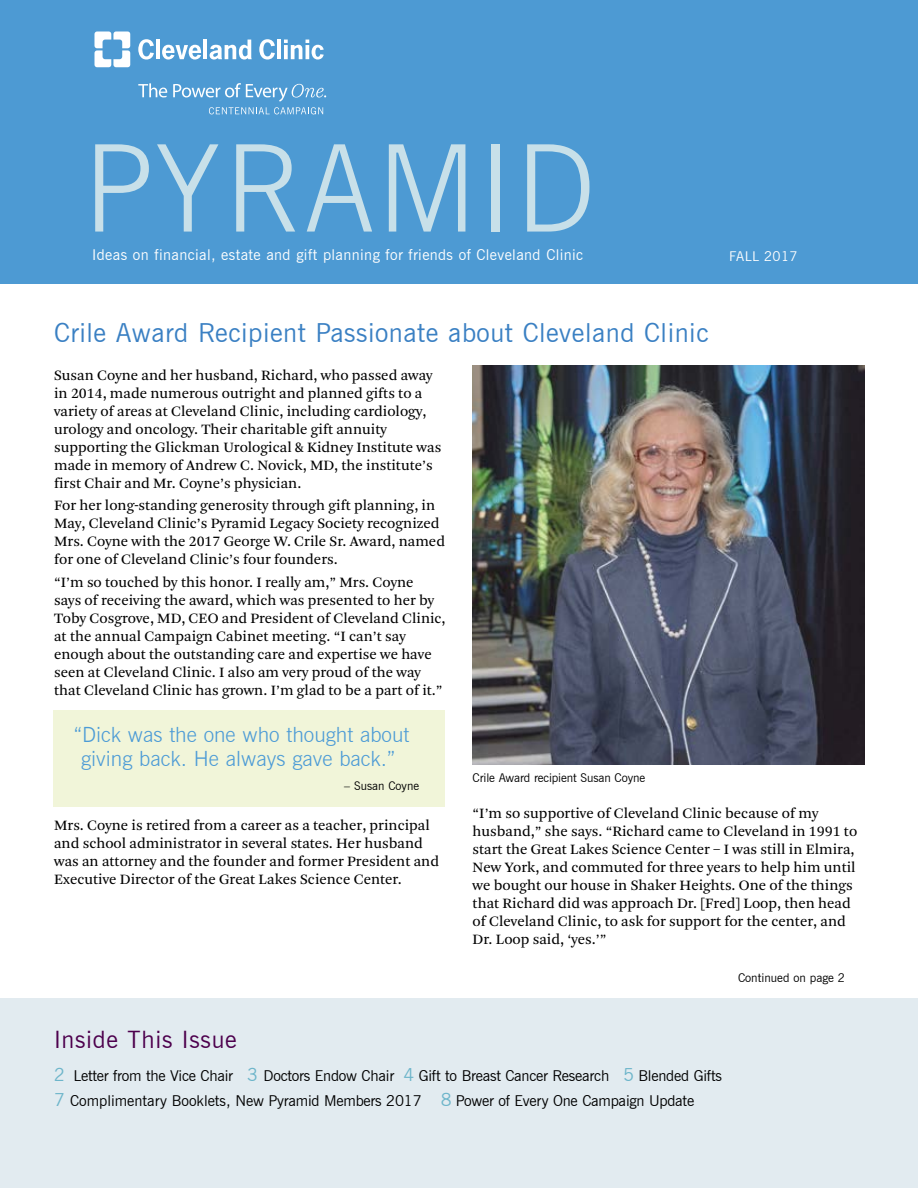
<style>
.page{position:relative;width:918px;height:1188px;background:#fff}
.page>*{position:absolute;margin:0;border:0;box-sizing:border-box;transform-origin:0 0}
.t1{font:300 120.75px "News Gothic BT";letter-spacing:.015em;color:#c8e0e9}
.t2{font:26.25px "News Gothic BT";letter-spacing:.02em;color:#3a80c3}
.t3{font:24px "News Gothic BT";letter-spacing:.03em;color:#4d004d}
.t4{font:300 21px/24px "News Gothic BT";color:#4c9bd6;text-align:center}
.t5{font:15px/18px "Arnhem Blond";color:#000}
.t6{font:15px/25.5px "News Gothic BT";letter-spacing:-.015em;color:#000}
.t7{font:14.85px "News Gothic BT";letter-spacing:.025em;color:#fff}
.t8{font:13.5px "News Gothic BT";letter-spacing:.03em;color:#fff}
.t9{font:12px "News Gothic BT";letter-spacing:-.01em;color:#000}
.t10{font:11.85px "News Gothic BT";color:#000}
.s1{font-size:18px;color:#6db5ca}
</style>
<div class="page">
<div style="left:0;top:998px;width:918px;height:190px;background:#e2ebf0"></div>
<div style="left:0;top:0;width:918px;height:284px;background:#4d9ad3"></div>
<svg style="left:94px;top:32px;width:36px;height:35px"></svg>
<svg style="left:138px;top:39px;width:16px;height:21px"></svg>
<hr style="left:156px;top:40px;width:4px;height:19px;background:#fff">
<svg style="left:162px;top:45px;width:39px;height:15px"></svg>
<hr style="left:204px;top:40px;width:3px;height:19px;background:#fff">
<svg style="left:259px;top:39px;width:16px;height:21px"></svg>
<hr style="left:277px;top:40px;width:4px;height:19px;background:#fff">
<svg style="left:284px;top:40px;width:40px;height:20px"></svg>
<svg style="left:210px;top:40px;width:42px;height:20px"></svg>
<svg style="left:138px;top:83px;width:29px;height:14px"></svg>
<svg style="left:173px;top:83px;width:153px;height:31px"></svg>
<img style="left:473px;top:366px;width:391px;height:398px">
<div style="left:53px;top:710px;width:391px;height:97px;background:#f1f5d9"></div>
<h1 class="t1" style="left:83px;top:116px;width:514px">PYRAMID</h1>
<p class="t7" style="left:92px;top:245px;width:493px">Ideas on financial, estate and gift planning for friends of Cleveland Clinic</p>
<p class="t8" style="left:729px;top:248px;width:70px">FALL 2017</p>
<h2 class="t2" style="left:54px;top:317px;width:656px">Crile Award Recipient Passionate about Cleveland Clinic</h2>
<p class="t5" style="left:54px;top:366px;width:389px">Susan Coyne and her husband, Richard, who passed away in 2014, made numerous outright and planned gifts to a variety of areas at Cleveland Clinic, including cardiology, urology and oncology. Their charitable gift annuity supporting the Glickman Urological &amp; Kidney Institute was made in memory of Andrew C. Novick, MD, the institute’s first Chair and Mr. Coyne’s physician.</p>
<p class="t5" style="left:54px;top:497px;width:392px">For her long-standing generosity through gift planning, in May, Cleveland Clinic’s Pyramid Legacy Society recognized Mrs. Coyne with the 2017 George W. Crile Sr. Award, named for one of Cleveland Clinic’s four founders.</p>
<p class="t5" style="left:54px;top:573px;width:393px">“I’m so touched by this honor. I really am,” Mrs. Coyne<br>says of receiving the award, which was presented to her by Toby Cosgrove, MD, CEO and President of Cleveland Clinic, at the annual Campaign Cabinet meeting. “I can’t say enough about the outstanding care and expertise we have seen at Cleveland Clinic. I also am very proud of the way that Cleveland Clinic has grown. I’m glad to be a part of it.”</p>
<h3 class="t4" style="left:74px;top:722px;width:337px">“Dick was the one who thought about giving back. He always gave back.”</h3>
<p class="t10" style="left:344px;top:778px;width:76px">– Susan Coyne</p>
<p class="t9" style="left:473px;top:771px;width:174px">Crile Award recipient Susan Coyne</p>
<p class="t5" style="left:54px;top:816px;width:386px">Mrs. Coyne is retired from a career as a teacher, principal and school administrator in several states. Her husband was an attorney and the founder and former President and Executive Director of the Great Lakes Science Center.</p>
<p class="t5" style="left:473px;top:805px;width:386px">“I’m so supportive of Cleveland Clinic because of my husband,” she says. “Richard came to Cleveland in 1991 to start the Great Lakes Science Center – I was still in Elmira, New York, and commuted for three years to help him until we bought our house in Shaker Heights. One of the things that Richard did was approach Dr. [Fred] Loop, then head of Cleveland Clinic, to ask for support for the center, and Dr. Loop said, ‘yes.’”</p>
<p class="t9" style="left:738px;top:971px;width:109px">Continued on page 2</p>
<h3 class="t3" style="left:54px;top:1025px;width:184px">Inside This Issue</h3>
<p class="t6" style="left:54px;top:1063px;width:669px"><span class="s1">2</span> Letter from the Vice Chair <span class="s1">3</span> Doctors Endow Chair <span class="s1">4</span> Gift to Breast Cancer Research <span class="s1">5</span> Blended Gifts<br><span class="s1">7</span> Complimentary Booklets, New Pyramid Members 2017 <span class="s1">8</span> Power of Every One Campaign Update</p>
</div>
